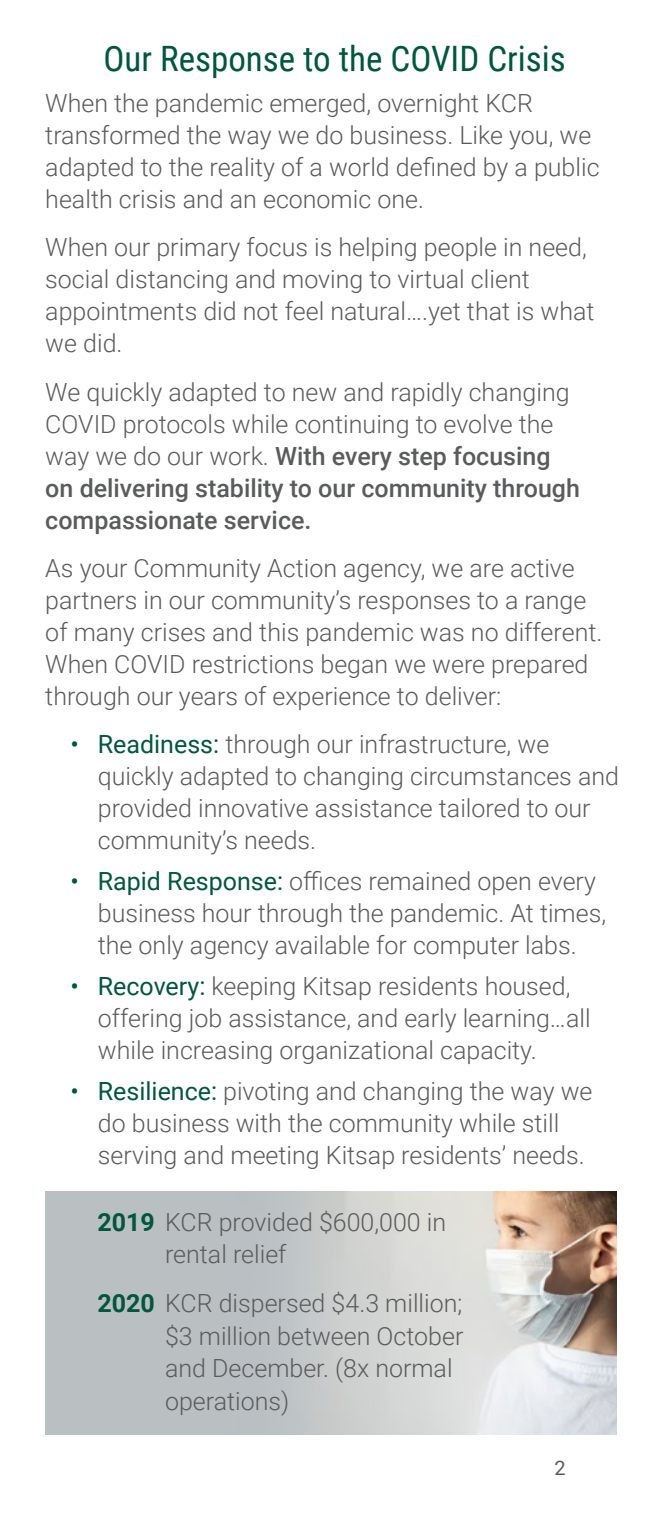
<style>
.page{position:relative;width:661px;height:1530px;background:#fff}
.page>*{position:absolute;margin:0;border:0;box-sizing:border-box;transform-origin:0 0}
.t1{font:35px "Roboto Condensed";color:#00573d}
.t2{font:300 25px/32px "Roboto";color:#5a5b5c}
.t3{font:20px "Roboto";color:#5a5b5c}
.s1{font-weight:500}
.s2{font-weight:400;color:#00573d}
.s3{font-weight:700;color:#00573d}
</style>
<div class="page">
<img style="left:45px;top:1192px;width:571px;height:243px">
<h1 class="t1" style="left:103px;top:34px;width:464px">Our Response to the COVID Crisis</h1>
<p class="t2" style="left:45px;top:86px;width:555px">When the pandemic emerged, overnight KCR transformed the way we do business. Like you, we adapted to the reality of a world defined by a public health crisis and an economic one.</p>
<p class="t2" style="left:45px;top:231px;width:550px">When our primary focus is helping people in need, social distancing and moving to virtual client appointments did not feel natural….yet that is what we did.</p>
<p class="t2" style="left:45px;top:375px;width:536px">We quickly adapted to new and rapidly changing COVID protocols while continuing to evolve the way we do our work. <span class="s1">With every step focusing on delivering stability to our community through compassionate service.</span></p>
<p class="t2" style="left:45px;top:551px;width:558px">As your Community Action agency, we are active partners in our community’s responses to a range of many crises and this pandemic was no different.<br>When COVID restrictions began we were prepared through our years of experience to deliver:</p>
<p class="t2" style="left:98px;top:727px;width:522px;text-indent:-28px"><span class="s2">• Readiness:</span> through our infrastructure, we quickly adapted to changing circumstances and provided innovative assistance tailored to our community’s needs.</p>
<p class="t2" style="left:98px;top:864px;width:510px;text-indent:-28px"><span class="s2">• Rapid Response:</span> offices remained open every business hour through the pandemic. At times, the only agency available for computer labs.</p>
<p class="t2" style="left:98px;top:969px;width:494px;text-indent:-28px"><span class="s2">• Recovery:</span> keeping Kitsap residents housed, offering job assistance, and early learning…all while increasing organizational capacity.</p>
<p class="t2" style="left:98px;top:1074px;width:496px;text-indent:-28px"><span class="s2">• Resilience:</span> pivoting and changing the way we do business with the community while still serving and meeting Kitsap residents’ needs.</p>
<p class="t2" style="left:165px;top:1205px;width:282px;text-indent:-68px"><span class="s3">2019</span> KCR provided $600,000 in rental relief</p>
<p class="t2" style="left:165px;top:1286px;width:300px;text-indent:-68px"><span class="s3">2020</span> KCR dispersed $4.3 million; $3 million between October and December. (8x normal operations)</p>
<p class="t3" style="left:554px;top:1454px;width:13px">2</p>
</div>
